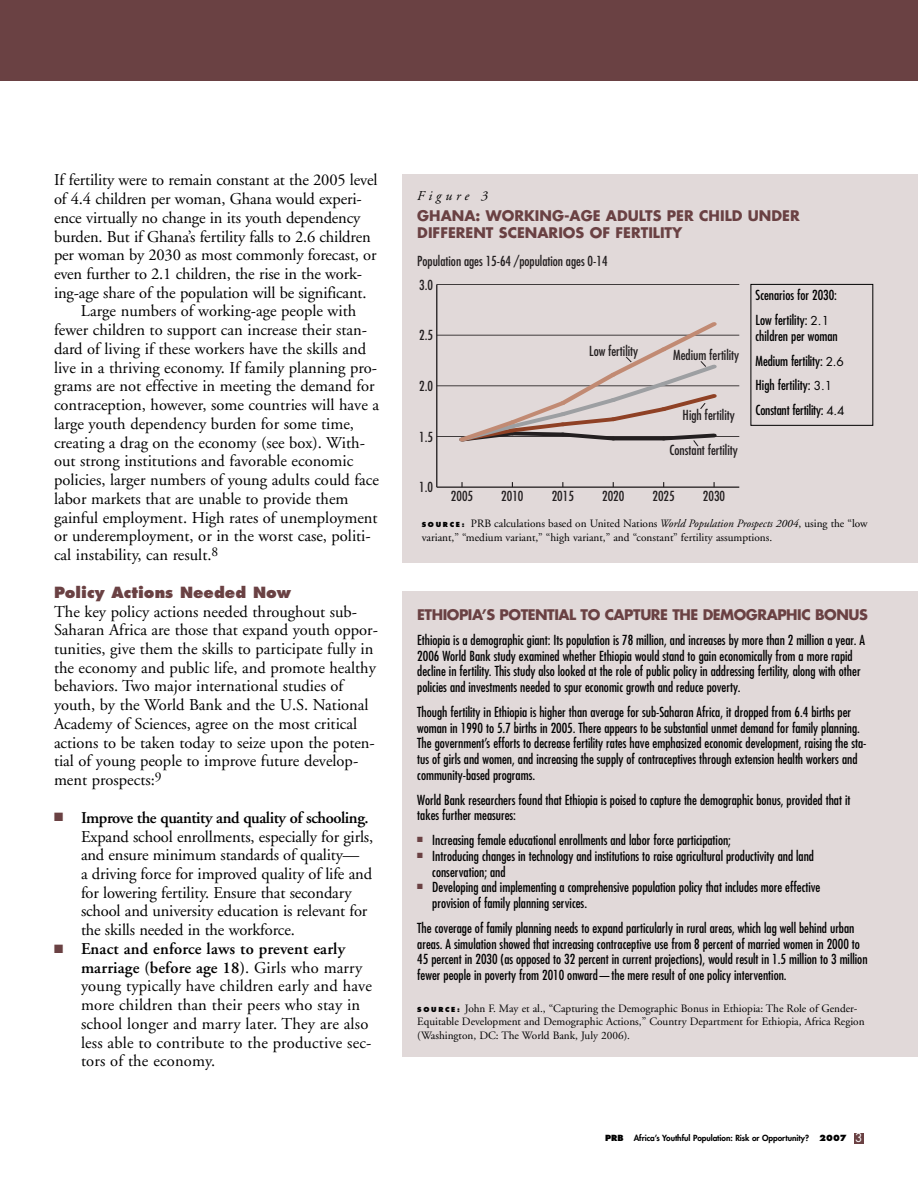
<style>
.page{position:relative;width:918px;height:1188px;background:#fff}
.page>*{position:absolute;margin:0;border:0;box-sizing:border-box;transform-origin:0 0}
.t1{font:16.5px/18.8px "Adobe Garamond";color:#000}
.t2{font:800 15px "Futura";color:#6a4143}
.t3{font:700 14.25px/16.5px "Futura";color:#6a4143}
.t4{font:700 14.25px "Futura";letter-spacing:-.035em;color:#6a4143}
.t5{font:condensed 13.5px/15.8px "Futura";color:#000}
.t6{font:condensed 13.5px "Futura Std";color:#231f20}
.t7{font:italic 13.5px "Adobe Garamond";letter-spacing:.3em;color:#000}
.t8{font:11.25px/13.5px "Adobe Garamond";color:#000}
.t9{font:800 8.25px "Futura";letter-spacing:-.005em;color:#000}
.s1{color:#6a4143}
.s2{font-weight:600}
.s3{font-stretch:normal;font-size:12px}
.s4{font-family:"Futura";font-weight:800;font-size:6.75px}
.s5{font-style:italic}
.s6{font-style:inherit}
.s7{font-weight:400;font-size:12px;color:#fff}
</style>
<div class="page">
<div style="left:854px;top:1133px;width:9px;height:11px;background:#6a4143"></div>
<div style="left:0;top:0;width:918px;height:81px;background:#6a4143"></div>
<div style="left:402px;top:174px;width:516px;height:389px;background:#e1d9d9"></div>
<div style="left:402px;top:591px;width:516px;height:466px;background:#e1d9d9"></div>
<hr style="left:437px;top:486px;width:302px;height:2px;background:#231f20">
<hr style="left:436px;top:284px;width:1px;height:203px;background:#231f20">
<hr style="left:437px;top:436px;width:302px;height:1px;background:#231f20">
<hr style="left:437px;top:386px;width:302px;height:1px;background:#231f20">
<hr style="left:437px;top:335px;width:302px;height:1px;background:#231f20">
<hr style="left:437px;top:284px;width:302px;height:1px;background:#231f20">
<svg style="left:455px;top:322px;width:266px;height:125px"></svg>
<div style="left:751px;top:284px;width:122px;height:142px;border:1px solid #000"></div>
<p class="t1" style="left:54px;top:172px;width:325px">If fertility were to remain constant at the 2005 level</p>
<p class="t1" style="left:54px;top:191px;width:309px">of 4.4 children per woman, Ghana would experi-</p>
<p class="t1" style="left:54px;top:210px;width:308px">ence virtually no change in its youth dependency</p>
<p class="t1" style="left:54px;top:228px;width:318px">burden. But if Ghana’s fertility falls to 2.6 children</p>
<p class="t1" style="left:54px;top:247px;width:324px">per woman by 2030 as most commonly forecast, or</p>
<p class="t1" style="left:54px;top:266px;width:310px">even further to 2.1 children, the rise in the work-</p>
<p class="t1" style="left:54px;top:285px;width:314px">ing-age share of the population will be significant.</p>
<p class="t1" style="left:81px;top:303px;width:277px">Large numbers of working-age people with</p>
<p class="t1" style="left:54px;top:322px;width:315px">fewer children to support can increase their stan-</p>
<p class="t1" style="left:54px;top:341px;width:314px">dard of living if these workers have the skills and</p>
<p class="t1" style="left:54px;top:360px;width:325px">live in a thriving economy. If family planning pro-</p>
<p class="t1" style="left:54px;top:378px;width:322px">grams are not effective in meeting the demand for</p>
<p class="t1" style="left:54px;top:397px;width:327px">contraception, however, some countries will have a</p>
<p class="t1" style="left:54px;top:416px;width:302px">large youth dependency burden for some time,</p>
<p class="t1" style="left:54px;top:435px;width:313px">creating a drag on the economy (see box). With-</p>
<p class="t1" style="left:54px;top:453px;width:301px">out strong institutions and favorable economic</p>
<p class="t1" style="left:54px;top:472px;width:327px">policies, larger numbers of young adults could face</p>
<p class="t1" style="left:54px;top:491px;width:296px">labor markets that are unable to provide them</p>
<p class="t1" style="left:54px;top:510px;width:325px">gainful employment. High rates of unemployment</p>
<p class="t1" style="left:54px;top:528px;width:318px">or underemployment, or in the worst case, politi-</p>
<p class="t1" style="left:54px;top:547px;width:166px">cal instability, can result.<sup>8</sup></p>
<p class="t2" style="left:54px;top:586px;width:239px">Policy Actions Needed Now</p>
<p class="t1" style="left:54px;top:603px;width:326px">The key policy actions needed throughout sub-Saharan Africa are those that expand youth oppor&shy;tunities, give them the skills to participate fully in the economy and public life, and promote healthy behaviors. Two major international studies of youth, by the World Bank and the U.S. National Academy of Sciences, agree on the most critical actions to be taken today to seize upon the poten&shy;tial of young people to improve future develop&shy;ment prospects:<sup>9</sup></p>
<p class="t1" style="left:81px;top:810px;width:294px;text-indent:-27px"><span class="s1">■</span> <span class="s2">Improve the quantity and quality of schooling.<br></span>Expand school enrollments, especially for girls, and ensure minimum standards of quality—<br>a driving force for improved quality of life and for lowering fertility. Ensure that secondary school and university education is relevant for the skills needed in the workforce.</p>
<p class="t1" style="left:81px;top:941px;width:292px;text-indent:-27px"><span class="s1">■</span> <span class="s2">Enact and enforce laws to prevent early marriage (before age 18)</span>. Girls who marry young typically have children early and have more children than their peers who stay in school longer and marry later. They are also less able to contribute to the productive sec&shy;tors of the economy.</p>
<p class="t7" style="left:417px;top:191px;width:72px">Figure 3</p>
<p class="t3" style="left:417px;top:209px;width:384px">GHANA: WORKING-AGE ADULTS PER CHILD UNDER<br>DIFFERENT SCENARIOS OF FERTILITY</p>
<p class="t6" style="left:417px;top:255px;width:192px">Population ages 15-64 /population ages 0-14</p>
<p class="t6" style="left:419px;top:279px;width:15px">3.0</p>
<p class="t6" style="left:419px;top:329px;width:15px">2.5</p>
<p class="t6" style="left:419px;top:380px;width:15px">2.0</p>
<p class="t6" style="left:425px;top:431px;width:10px">.5</p>
<p class="t6" style="left:425px;top:481px;width:10px">.0</p>
<p class="t6" style="left:589px;top:344px;width:51px">Low fertility</p>
<p class="t6" style="left:673px;top:349px;width:68px">Medium fertility</p>
<p class="t6" style="left:683px;top:409px;width:54px">High fertility</p>
<p class="t6" style="left:670px;top:444px;width:70px">Constant fertility</p>
<p class="t6" style="left:451px;top:490px;width:24px">2005</p>
<p class="t6" style="left:501px;top:490px;width:24px">2010</p>
<p class="t6" style="left:552px;top:490px;width:24px">2015</p>
<p class="t6" style="left:602px;top:490px;width:24px">2020</p>
<p class="t6" style="left:653px;top:490px;width:24px">2025</p>
<p class="t6" style="left:703px;top:490px;width:24px">2030</p>
<p class="t5" style="left:756px;top:284px;width:83px;line-height:24.8px">Scenarios for 2030:<br>Low fertility: <span class="s3">2.1</span></p>
<p class="t5" style="left:756px;top:324px;width:90px;line-height:24.8px">children per woman<br>Medium fertility: <span class="s3">2.6<br></span>High fertility: <span class="s3">3.1<br></span>Constant fertility: <span class="s3">4.4</span></p>
<p class="t8" style="left:422px;top:518px;width:447px"><span class="s4">S O U R C E :</span> PRB calculations based on United Nations <span class="s5">World Population Prospects 2004</span>, using the “low variant,” “medium variant,” “high variant,” and “constant” fertility assumptions.</p>
<p class="t4" style="left:417px;top:608px;width:452px">ETHIOPIA’S POTENTIAL TO CAPTURE THE DEMOGRAPHIC BONUS</p>
<p class="t5" style="left:417px;top:633px;width:449px">Ethiopia is a demographic giant: Its population is 78 million, and increases by more than 2 million a year. A 2006 World Bank study examined whether Ethiopia would stand to gain economically from a more rapid decline in fertility. This study also looked at the role of public policy in addressing fertility, along with other policies and investments needed to spur economic growth and reduce poverty.</p>
<p class="t5" style="left:417px;top:705px;width:451px">Though fertility in Ethiopia is higher than average for sub-Saharan Africa, it dropped from 6.4 births per woman in 1990 to 5.7 births in 2005. There appears to be substantial unmet demand for family planning.<br>The government’s efforts to decrease fertility rates have emphasized economic development, raising the sta&shy;tus of girls and women, and increasing the supply of contraceptives through extension health workers and community-based programs.</p>
<p class="t5" style="left:417px;top:793px;width:435px">World Bank researchers found that Ethiopia is poised to capture the demographic bonus, provided that it takes further measures:</p>
<p class="t5" style="left:417px;top:833px;width:315px"><sup>■</sup> Increasing female educational enrollments and labor force participation;</p>
<p class="t5" style="left:432px;top:849px;width:383px;text-indent:-15px"><sup>■</sup> Introducing changes in technology and institutions to raise agricultural productivity and land conservation; and</p>
<p class="t5" style="left:432px;top:880px;width:390px;text-indent:-15px"><sup>■</sup> Developing and implementing a comprehensive population policy that includes more effective provision of family planning services.</p>
<p class="t5" style="left:417px;top:921px;width:452px">The coverage of family planning needs to expand particularly in rural areas, which lag well behind urban areas. A simulation showed that increasing contraceptive use from 8 percent of married women in 2000 to 45 percent in 2030 (as opposed to 32 percent in current projections), would result in 1.5 million to 3 million fewer people in poverty from 2010 onward—the mere result of one policy intervention.</p>
<p class="t8" style="left:417px;top:1002px;width:449px"><span class="s4">S O U R C E :</span> John F. May et al., “Capturing the Demographic Bonus in Ethiopia: The Role of Gender-<br>Equitable Development and Demographic Actions,” Country Department for Ethiopia, Africa Region (Washington, DC: The World Bank, July 2006).</p>
<p class="t9" style="left:605px;top:1134px;width:259px"><span class="s6">PRB</span> Africa’s Youthful Population: Risk or Opportunity? <span class="s6">2007</span> <span class="s7">3</span></p>
</div>
